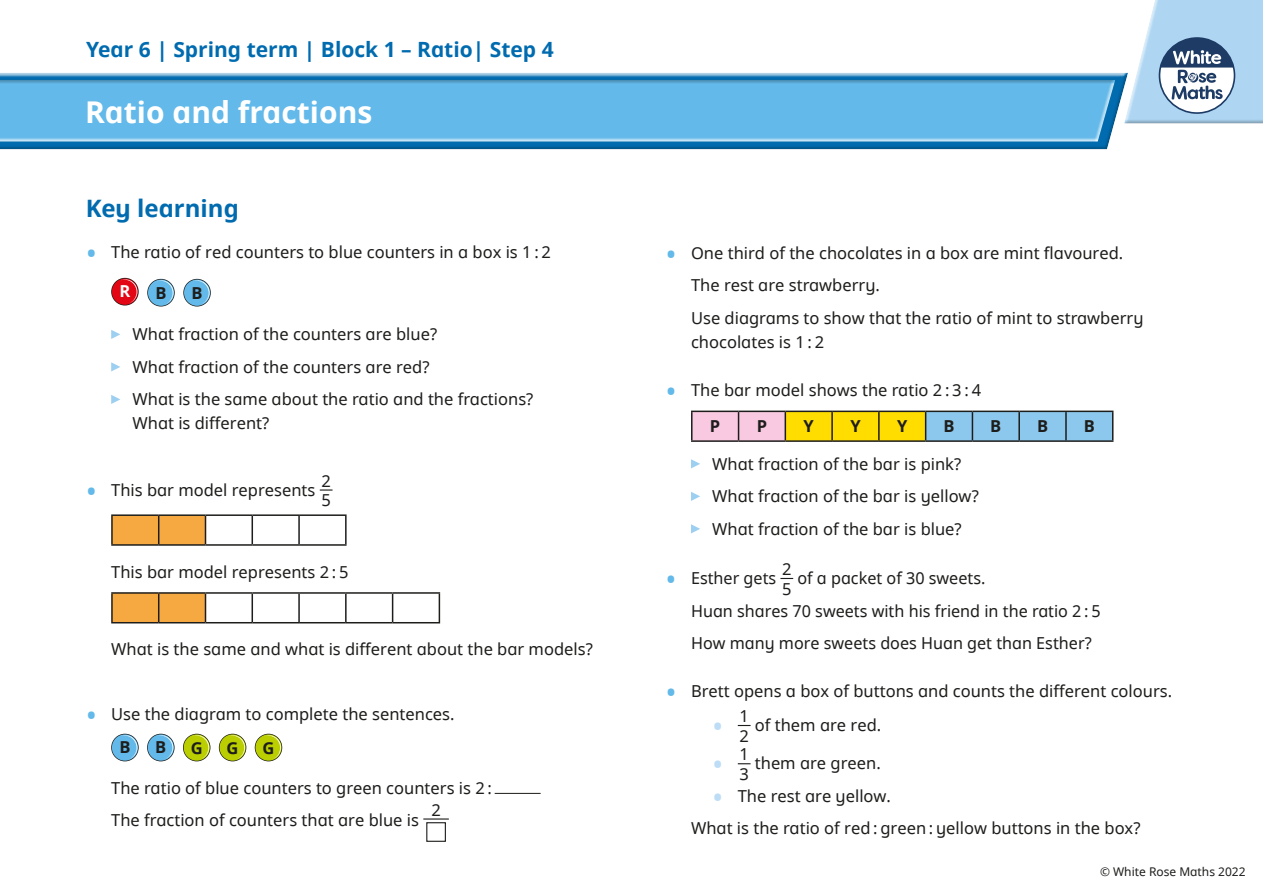
<style>
.page{position:relative;width:1263px;height:893px;background:#fff}
.page>*{position:absolute;margin:0;border:0;box-sizing:border-box;transform-origin:0 0}
.t1{font:30px "White Rose Noto bold";color:#fff}
.t2{font:30px "White Rose Noto regular";color:#bdddf6}
.t3{font:24px "White Rose Noto bold";color:#006baf}
.t4{font:21px "White Rose Noto bold";color:#006baf}
.t5{font:16.5px/32.5px "White Rose Noto regular";color:#1d1d1b}
.t6{font:16.5px "White Rose Noto bold";color:#1d1d1b}
.t7{font:16.5px "White Rose Noto bold";color:#fff}
.t8{font:12px "White Rose Noto regular";color:#1d1d1b}
.s1{font-size:30px;color:#63b9e9}
.s2{font-size:30px;color:#bdddf6}
</style>
<div class="page">
<svg style="left:111px;top:278px;width:28px;height:28px"></svg>
<div style="left:112px;top:279px;width:26px;height:26px;background:#e30614;border-radius:50%"></div>
<svg style="left:120px;top:279px;width:17px;height:24px"></svg>
<svg style="left:147px;top:279px;width:28px;height:28px"></svg>
<div style="left:148px;top:280px;width:26px;height:26px;background:#63b9e9;border-radius:50%"></div>
<svg style="left:156px;top:280px;width:17px;height:24px"></svg>
<svg style="left:183px;top:279px;width:28px;height:28px"></svg>
<div style="left:184px;top:280px;width:26px;height:26px;background:#63b9e9;border-radius:50%"></div>
<svg style="left:193px;top:280px;width:16px;height:24px"></svg>
<svg style="left:111px;top:330px;width:9px;height:9px"></svg>
<svg style="left:111px;top:362px;width:9px;height:9px"></svg>
<svg style="left:111px;top:395px;width:9px;height:9px"></svg>
<svg style="left:320px;top:489px;width:13px;height:2px"></svg>
<hr style="left:111px;top:514px;width:48px;height:2px;background:#1d1d1b">
<hr style="left:111px;top:516px;width:2px;height:28px;background:#1d1d1b">
<hr style="left:159px;top:514px;width:46px;height:2px;background:#1d1d1b">
<hr style="left:205px;top:514px;width:47px;height:2px;background:#1d1d1b">
<hr style="left:252px;top:514px;width:47px;height:2px;background:#1d1d1b">
<svg style="left:112px;top:515px;width:141px;height:29px"></svg>
<hr style="left:299px;top:514px;width:48px;height:2px;background:#1d1d1b">
<hr style="left:298px;top:516px;width:2px;height:28px;background:#1d1d1b">
<hr style="left:345px;top:516px;width:2px;height:28px;background:#1d1d1b">
<hr style="left:111px;top:544px;width:48px;height:2px;background:#1d1d1b">
<hr style="left:159px;top:544px;width:46px;height:2px;background:#1d1d1b">
<hr style="left:205px;top:544px;width:47px;height:2px;background:#1d1d1b">
<hr style="left:252px;top:544px;width:47px;height:2px;background:#1d1d1b">
<hr style="left:299px;top:544px;width:48px;height:2px;background:#1d1d1b">
<hr style="left:111px;top:592px;width:48px;height:2px;background:#1d1d1b">
<hr style="left:111px;top:594px;width:2px;height:28px;background:#1d1d1b">
<hr style="left:159px;top:592px;width:46px;height:2px;background:#1d1d1b">
<hr style="left:205px;top:592px;width:47px;height:2px;background:#1d1d1b">
<hr style="left:252px;top:592px;width:47px;height:2px;background:#1d1d1b">
<hr style="left:299px;top:592px;width:47px;height:2px;background:#1d1d1b">
<hr style="left:346px;top:592px;width:47px;height:2px;background:#1d1d1b">
<hr style="left:393px;top:592px;width:47px;height:2px;background:#1d1d1b">
<svg style="left:112px;top:593px;width:328px;height:29px"></svg>
<hr style="left:111px;top:622px;width:48px;height:1px;background:#1d1d1b">
<hr style="left:159px;top:622px;width:46px;height:1px;background:#1d1d1b">
<hr style="left:205px;top:622px;width:47px;height:1px;background:#1d1d1b">
<hr style="left:252px;top:622px;width:47px;height:1px;background:#1d1d1b">
<hr style="left:299px;top:622px;width:47px;height:1px;background:#1d1d1b">
<hr style="left:346px;top:622px;width:47px;height:1px;background:#1d1d1b">
<hr style="left:393px;top:622px;width:47px;height:1px;background:#1d1d1b">
<svg style="left:111px;top:734px;width:28px;height:27px"></svg>
<div style="left:112px;top:734px;width:26px;height:27px;background:#63b9e9;border-radius:50%"></div>
<svg style="left:120px;top:735px;width:17px;height:24px"></svg>
<svg style="left:147px;top:734px;width:28px;height:27px"></svg>
<div style="left:148px;top:734px;width:26px;height:27px;background:#63b9e9;border-radius:50%"></div>
<svg style="left:156px;top:735px;width:17px;height:24px"></svg>
<svg style="left:183px;top:734px;width:27px;height:27px"></svg>
<div style="left:184px;top:734px;width:26px;height:27px;background:#bace00;border-radius:50%"></div>
<svg style="left:192px;top:735px;width:17px;height:24px"></svg>
<svg style="left:219px;top:734px;width:27px;height:27px"></svg>
<div style="left:220px;top:734px;width:26px;height:27px;background:#bace00;border-radius:50%"></div>
<svg style="left:228px;top:735px;width:17px;height:24px"></svg>
<svg style="left:255px;top:734px;width:27px;height:27px"></svg>
<svg style="left:264px;top:735px;width:17px;height:24px"></svg>
<hr style="left:495px;top:793px;width:46px;height:1px;background:#1d1d1b">
<hr style="left:423px;top:818px;width:26px;height:2px;background:#1d1d1b">
<div style="left:426px;top:822px;width:20px;height:20px;border:1px solid #1d1d1b"></div>
<div style="left:0;top:71px;width:1129px;height:81px;background:#1d1d1b;opacity:.27"></div>
<div style="left:1123px;top:0;width:140px;height:125px;background:#dce1e5"></div>
<div style="left:0;top:78px;width:1115px;height:65px;background:#1d1d1b;opacity:.27"></div>
<svg style="left:1124px;top:0;width:139px;height:123px;background:#afcce2"></svg>
<svg style="left:691px;top:411px;width:422px;height:29px;background:#bdc292"></svg>
<hr style="left:691px;top:440px;width:47px;height:2px;background:#1d1d1b">
<hr style="left:738px;top:440px;width:47px;height:2px;background:#1d1d1b">
<hr style="left:785px;top:440px;width:47px;height:2px;background:#1d1d1b">
<hr style="left:832px;top:440px;width:47px;height:2px;background:#1d1d1b">
<hr style="left:879px;top:440px;width:47px;height:2px;background:#1d1d1b">
<hr style="left:926px;top:440px;width:46px;height:2px;background:#1d1d1b">
<hr style="left:972px;top:440px;width:47px;height:2px;background:#1d1d1b">
<hr style="left:1019px;top:440px;width:47px;height:2px;background:#1d1d1b">
<hr style="left:1066px;top:440px;width:47px;height:2px;background:#1d1d1b">
<svg style="left:691px;top:459px;width:9px;height:9px"></svg>
<svg style="left:691px;top:492px;width:9px;height:9px"></svg>
<svg style="left:691px;top:524px;width:9px;height:9px"></svg>
<svg style="left:780px;top:578px;width:13px;height:1px"></svg>
<svg style="left:738px;top:725px;width:12px;height:1px"></svg>
<svg style="left:738px;top:763px;width:12px;height:1px"></svg>
<p class="t4" style="left:86px;top:35px;width:469px">Year 6 | Spring term | Block 1 – Ratio| Step 4</p>
<h1 class="t1" style="left:85px;top:91px;width:289px">Ratio and fractions</h1>
<h2 class="t3" style="left:86px;top:191px;width:155px">Key learning</h2>
<p class="t5" style="left:86px;top:235px;width:467px"><span class="s1">•</span> The ratio of red counters to blue counters in a box is 1 : 2</p>
<p class="t7" style="left:119px;top:280px;width:12px">R</p>
<p class="t6" style="left:155px;top:281px;width:13px">B</p>
<p class="t6" style="left:191px;top:281px;width:13px">B</p>
<p class="t5" style="left:132px;top:317px;width:402px">What fraction of the counters are blue?<br>What fraction of the counters are red?<br>What is the same about the ratio and the fractions?</p>
<p class="t5" style="left:132px;top:406px;width:138px">What is different?</p>
<p class="t5" style="left:86px;top:473px;width:231px"><span class="s1">•</span> This bar model represents</p>
<p class="t5" style="left:321px;top:470px;width:11px;line-height:19.5px">2<br>5</p>
<p class="t5" style="left:111px;top:555px;width:239px">This bar model represents 2 : 5</p>
<p class="t5" style="left:111px;top:633px;width:483px">What is the same and what is different about the bar models?</p>
<p class="t5" style="left:86px;top:698px;width:370px"><span class="s1">•</span> Use the diagram to complete the sentences.</p>
<p class="t6" style="left:119px;top:736px;width:13px">B</p>
<p class="t6" style="left:155px;top:736px;width:13px">B</p>
<p class="t6" style="left:191px;top:736px;width:13px">G</p>
<p class="t6" style="left:227px;top:736px;width:13px">G</p>
<p class="t6" style="left:262px;top:736px;width:13px">G</p>
<p class="t5" style="left:111px;top:771px;width:382px">The ratio of blue counters to green counters is 2 :<br>The fraction of counters that are blue is</p>
<p class="t5" style="left:431px;top:793px;width:11px">2</p>
<p class="t5" style="left:691px;top:236px;width:454px;text-indent:-26px"><span class="s1">•</span> One third of the chocolates in a box are mint flavoured.<br>The rest are strawberry.<br>Use diagrams to show that the ratio of mint to strawberry</p>
<p class="t5" style="left:691px;top:325px;width:135px">chocolates is 1 : 2</p>
<p class="t5" style="left:665px;top:373px;width:317px"><span class="s1">•</span> The bar model shows the ratio 2 : 3 : 4</p>
<p class="t6" style="left:710px;top:414px;width:12px">P</p>
<p class="t6" style="left:757px;top:414px;width:12px">P</p>
<p class="t6" style="left:803px;top:414px;width:12px">Y</p>
<p class="t6" style="left:850px;top:414px;width:12px">Y</p>
<p class="t6" style="left:897px;top:414px;width:12px">Y</p>
<p class="t6" style="left:943px;top:414px;width:13px">B</p>
<p class="t6" style="left:990px;top:414px;width:13px">B</p>
<p class="t6" style="left:1037px;top:414px;width:13px">B</p>
<p class="t6" style="left:1084px;top:414px;width:13px">B</p>
<p class="t5" style="left:712px;top:447px;width:268px">What fraction of the bar is pink?<br>What fraction of the bar is yellow?<br>What fraction of the bar is blue?</p>
<p class="t5" style="left:665px;top:561px;width:112px"><span class="s1">•</span> Esther gets</p>
<p class="t5" style="left:782px;top:559px;width:11px;line-height:19.5px">2<br>5</p>
<p class="t5" style="left:691px;top:561px;width:411px;text-align:center">of a packet of 30 sweets.<br>Huan shares 70 sweets with his friend in the ratio 2 : 5<br>How many more sweets does Huan get than Esther?</p>
<p class="t5" style="left:665px;top:674px;width:508px"><span class="s1">•</span> Brett opens a box of buttons and counts the different colours.</p>
<h1 class="t2" style="left:712px;top:705px;width:13px">•</h1>
<p class="t5" style="left:739px;top:706px;width:11px;line-height:19.5px">1<br>2</p>
<p class="t5" style="left:755px;top:708px;width:128px">of them are red.</p>
<h1 class="t2" style="left:712px;top:743px;width:13px">•</h1>
<p class="t5" style="left:739px;top:744px;width:11px;line-height:19.5px">1<br>3</p>
<p class="t5" style="left:755px;top:746px;width:127px">them are green.</p>
<p class="t5" style="left:691px;top:779px;width:451px;text-indent:21px"><span class="s2">•</span> The rest are yellow.<br>What is the ratio of red : green : yellow buttons in the box?</p>
<p class="t8" style="left:1100px;top:863px;width:147px">© White Rose Maths 2022</p>
</div>
